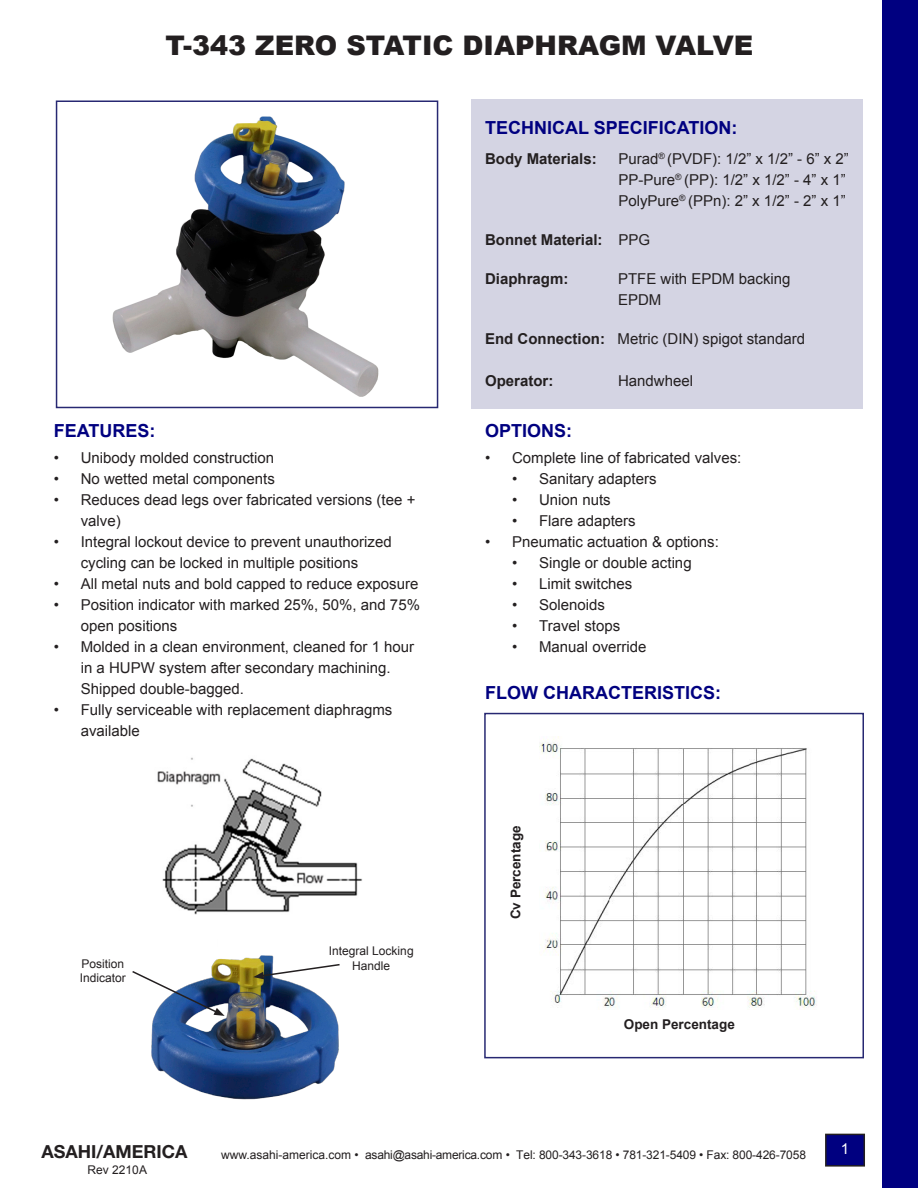
<style>
.page{position:relative;width:918px;height:1188px;background:#fff}
.page>*{position:absolute;margin:0;border:0;box-sizing:border-box;transform-origin:0 0}
.t1{font:900 27px "Arial";color:#231f20}
.Section_Header{font:700 18px "Arial";color:#000080}
.t2{font:700 18px "Helvetica Neue LT Std";color:#231f20}
.Paragraph_Style{font:15px/21px "Arial";color:#231f20}
.Paragraph_Style-2{font:700 15px "Arial";color:#231f20}
.t3{font:15px "Arial";color:#fff}
.Paragraph_Style-3{font:700 13.5px "Arial";color:#231f20}
.Paragraph_Style-4{font:12px/14.4px "Arial";color:#231f20}
.s1{font-weight:400}
.s2{font-weight:700}
</style>
<div class="page">
<div style="left:826px;top:1134px;width:38px;height:32px;background:#000080"></div>
<div style="left:825px;top:1134px;width:40px;height:33px;border:2px solid #231f20"></div>
<div style="left:882px;top:0;width:36px;height:1188px;background:#000080"></div>
<div style="left:484px;top:713px;width:380px;height:345px;border:2px solid #272872"></div>
<img style="left:112px;top:116px;width:267px;height:281px">
<div style="left:56px;top:100px;width:382px;height:308px;border:2px solid #272872"></div>
<div style="left:472px;top:99px;width:391px;height:309px;background:#d4d4e3"></div>
<img style="left:540px;top:736px;width:277px;height:273px">
<img style="left:157px;top:757px;width:205px;height:158px">
<img style="left:151px;top:955px;width:188px;height:145px">
<svg style="left:132px;top:970px;width:93px;height:46px"></svg>
<svg style="left:253px;top:963px;width:87px;height:16px"></svg>
<h1 class="t1" style="left:166px;top:25px;width:589px">T-343 ZERO STATIC DIAPHRAGM VALVE</h1>
<p class="Section_Header" style="left:54px;top:419px;width:103px">FEATURES:</p>
<p class="Paragraph_Style" style="left:54px;top:448px;width:222px">• Unibody molded construction</p>
<p class="Paragraph_Style" style="left:54px;top:469px;width:223px">• No wetted metal components</p>
<p class="Paragraph_Style" style="left:81px;top:490px;width:336px;text-indent:-27px">• Reduces dead legs over fabricated versions (tee + valve)</p>
<p class="Paragraph_Style" style="left:54px;top:532px;width:339px;text-align:center">• Integral lockout device to prevent unauthorized cycling can be locked in multiple positions</p>
<p class="Paragraph_Style" style="left:54px;top:574px;width:366px">• All metal nuts and bold capped to reduce exposure</p>
<p class="Paragraph_Style" style="left:81px;top:595px;width:341px;text-indent:-27px">• Position indicator with marked 25%, 50%, and 75% open positions</p>
<p class="Paragraph_Style" style="left:81px;top:637px;width:335px;text-indent:-27px">• Molded in a clean environment, cleaned for 1 hour in a HUPW system after secondary machining.<br>Shipped double-bagged.</p>
<p class="Paragraph_Style" style="left:81px;top:700px;width:313px;text-indent:-27px">• Fully serviceable with replacement diaphragms available</p>
<p class="Paragraph_Style-4" style="left:80px;top:956px;width:48px">Position<br>Indicator</p>
<p class="Paragraph_Style-4" style="left:329px;top:944px;width:86px;text-align:center">Integral Locking<br>Handle</p>
<p class="Section_Header" style="left:485px;top:116px;width:254px">TECHNICAL SPECIFICATION:</p>
<p class="Paragraph_Style-2" style="left:485px;top:148px;width:113px">Body Materials:</p>
<p class="Paragraph_Style" style="left:618px;top:148px;width:232px">Purad<sup>®</sup> (PVDF): 1/2” x 1/2” - 6” x 2”</p>
<p class="Paragraph_Style" style="left:619px;top:169px;width:229px">PP-Pure<sup>®</sup> (PP): 1/2” x 1/2” - 4” x 1”</p>
<p class="Paragraph_Style" style="left:618px;top:190px;width:229px">PolyPure<sup>®</sup> (PPn): 2” x 1/2” - 2” x 1”</p>
<p class="Paragraph_Style-2" style="left:485px;top:229px;width:166px">Bonnet Material: <span class="s1">PPG</span></p>
<p class="Paragraph_Style-2" style="left:485px;top:268px;width:85px">Diaphragm:</p>
<p class="Paragraph_Style" style="left:618px;top:268px;width:174px">PTFE with EPDM backing</p>
<p class="Paragraph_Style" style="left:618px;top:289px;width:45px">EPDM</p>
<p class="Paragraph_Style" style="left:485px;top:328px;width:322px"><span class="s2">End Connection:</span> Metric (DIN) spigot standard</p>
<p class="Paragraph_Style-2" style="left:485px;top:370px;width:70px">Operator:</p>
<p class="Paragraph_Style" style="left:618px;top:370px;width:77px">Handwheel</p>
<p class="Section_Header" style="left:485px;top:419px;width:89px">OPTIONS:</p>
<p class="Paragraph_Style" style="left:485px;top:448px;width:258px">• Complete line of fabricated valves:</p>
<p class="Paragraph_Style" style="left:512px;top:469px;width:146px">• Sanitary adapters</p>
<p class="Paragraph_Style" style="left:512px;top:490px;width:100px">• Union nuts</p>
<p class="Paragraph_Style" style="left:512px;top:511px;width:125px">• Flare adapters</p>
<p class="Paragraph_Style" style="left:485px;top:532px;width:235px">• Pneumatic actuation &amp; options:</p>
<p class="Paragraph_Style" style="left:512px;top:553px;width:181px">• Single or double acting</p>
<p class="Paragraph_Style" style="left:512px;top:574px;width:122px">• Limit switches</p>
<p class="Paragraph_Style" style="left:512px;top:595px;width:94px">• Solenoids</p>
<p class="Paragraph_Style" style="left:512px;top:616px;width:110px">• Travel stops</p>
<p class="Paragraph_Style" style="left:512px;top:637px;width:136px">• Manual override</p>
<p class="Section_Header" style="left:485px;top:681px;width:237px">FLOW CHARACTERISTICS:</p>
<p class="Paragraph_Style-3" style="left:507px;top:919px;width:95px;rotate:-90deg">Cv Percentage</p>
<p class="Paragraph_Style-3" style="left:624px;top:1015px;width:113px">Open Percentage</p>
<p class="t2" style="left:41px;top:1140px;width:147px">ASAHI/AMERICA</p>
<p class="t3" style="left:841px;top:1139px;width:10px">1</p>
<p class="Paragraph_Style-4" style="left:221px;top:1147px;width:586px">www.asahi-america.com • asahi@asahi-america.com • Tel: 800-343-3618 • 781-321-5409 • Fax: 800-426-7058</p>
<p class="Paragraph_Style-4" style="left:88px;top:1163px;width:61px">Rev 2210A</p>
</div>
